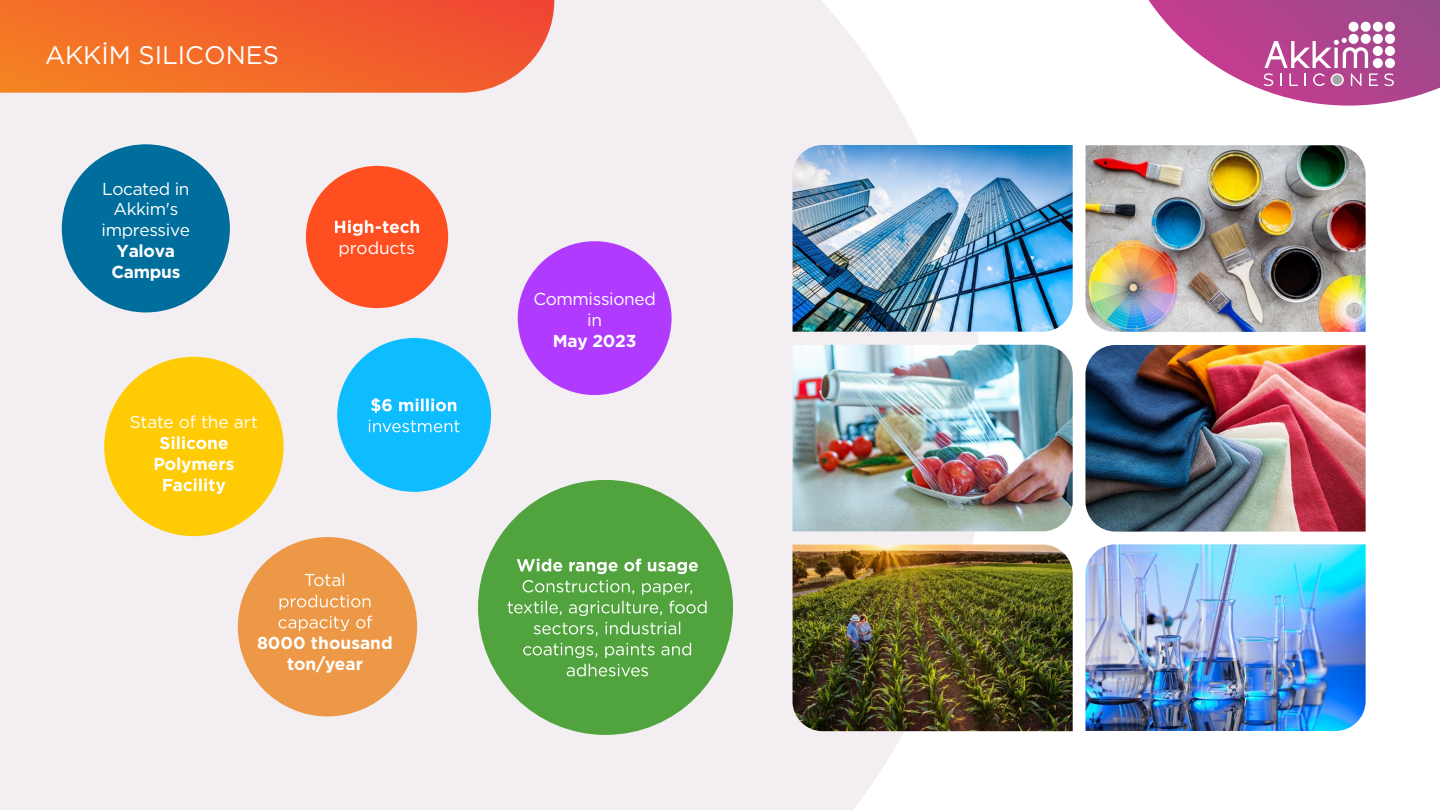
<style>
.page{position:relative;width:1440px;height:810px;background:#fff}
.page>*{position:absolute;margin:0;border:0;box-sizing:border-box;transform-origin:0 0}
.t1{font:25.42px "Gotham";color:#fff}
.t2{font:17.25px/20.7px "Gotham";letter-spacing:-.02em;color:#fff;text-align:center}
.t3{font:700 17.25px/21px "Gotham";letter-spacing:-.005em;color:#fff;text-align:center}
.t4{font:17.25px "Gotham";color:#fff}
</style>
<div class="page">
<div style="left:0;top:0;width:984px;height:810px;background:#f2eef2"></div>
<img style="left:793px;top:545px;width:280px;height:186px">
<img style="left:793px;top:145px;width:280px;height:187px">
<img style="left:1085px;top:145px;width:281px;height:187px">
<img style="left:1085px;top:544px;width:281px;height:187px">
<img style="left:793px;top:345px;width:280px;height:186px">
<img style="left:1085px;top:345px;width:281px;height:187px">
<div style="left:306px;top:166px;width:142px;height:142px;background:#ff4e20;border-radius:50%"></div>
<svg style="left:335px;top:220px;width:84px;height:16px"></svg>
<div style="left:104px;top:357px;width:180px;height:179px;background:#ffcb05;border-radius:50%"></div>
<svg style="left:160px;top:436px;width:68px;height:13px"></svg>
<svg style="left:163px;top:478px;width:63px;height:16px"></svg>
<div style="left:337px;top:338px;width:154px;height:154px;background:#0dbdff;border-radius:50%"></div>
<svg style="left:371px;top:398px;width:85px;height:15px"></svg>
<svg style="left:369px;top:420px;width:91px;height:12px"></svg>
<div style="left:238px;top:537px;width:179px;height:179px;background:#ec9846;border-radius:50%"></div>
<svg style="left:280px;top:595px;width:91px;height:15px"></svg>
<svg style="left:279px;top:616px;width:93px;height:15px"></svg>
<div style="left:478px;top:480px;width:255px;height:255px;background:#51a43d;border-radius:50%"></div>
<svg style="left:517px;top:559px;width:181px;height:15px"></svg>
<svg style="left:523px;top:580px;width:169px;height:15px"></svg>
<svg style="left:508px;top:601px;width:199px;height:15px"></svg>
<svg style="left:534px;top:622px;width:146px;height:14px"></svg>
<svg style="left:523px;top:643px;width:168px;height:15px"></svg>
<svg style="left:567px;top:664px;width:81px;height:12px"></svg>
<div style="left:62px;top:144px;width:168px;height:168px;background:#006e9c;border-radius:50%"></div>
<div style="left:518px;top:241px;width:154px;height:154px;background:#b03bff;border-radius:50%"></div>
<svg style="left:0;top:0;width:554px;height:93px"></svg>
<svg style="left:1149px;top:0;width:291px;height:106px"></svg>
<h1 class="t1" style="left:45px;top:38px;width:236px">AKKİM SILICONES</h1>
<p class="t2" style="left:102px;top:178px;width:90px">Located in<br>Akkim's impressive</p>
<p class="t3" style="left:111px;top:240px;width:70px;line-height:20.7px">Yalova<br>Campus</p>
<p class="t4" style="left:339px;top:237px;width:78px">products</p>
<p class="t2" style="left:130px;top:411px;width:130px">State of the art</p>
<p class="t3" style="left:153px;top:453px;width:83px">Polymers</p>
<p class="t2" style="left:304px;top:569px;width:43px">Total</p>
<p class="t3" style="left:257px;top:633px;width:137px">8000 thousand ton/year</p>
<p class="t2" style="left:533px;top:288px;width:124px">Commissioned in</p>
<p class="t3" style="left:553px;top:330px;width:85px">May 2023</p>
</div>
